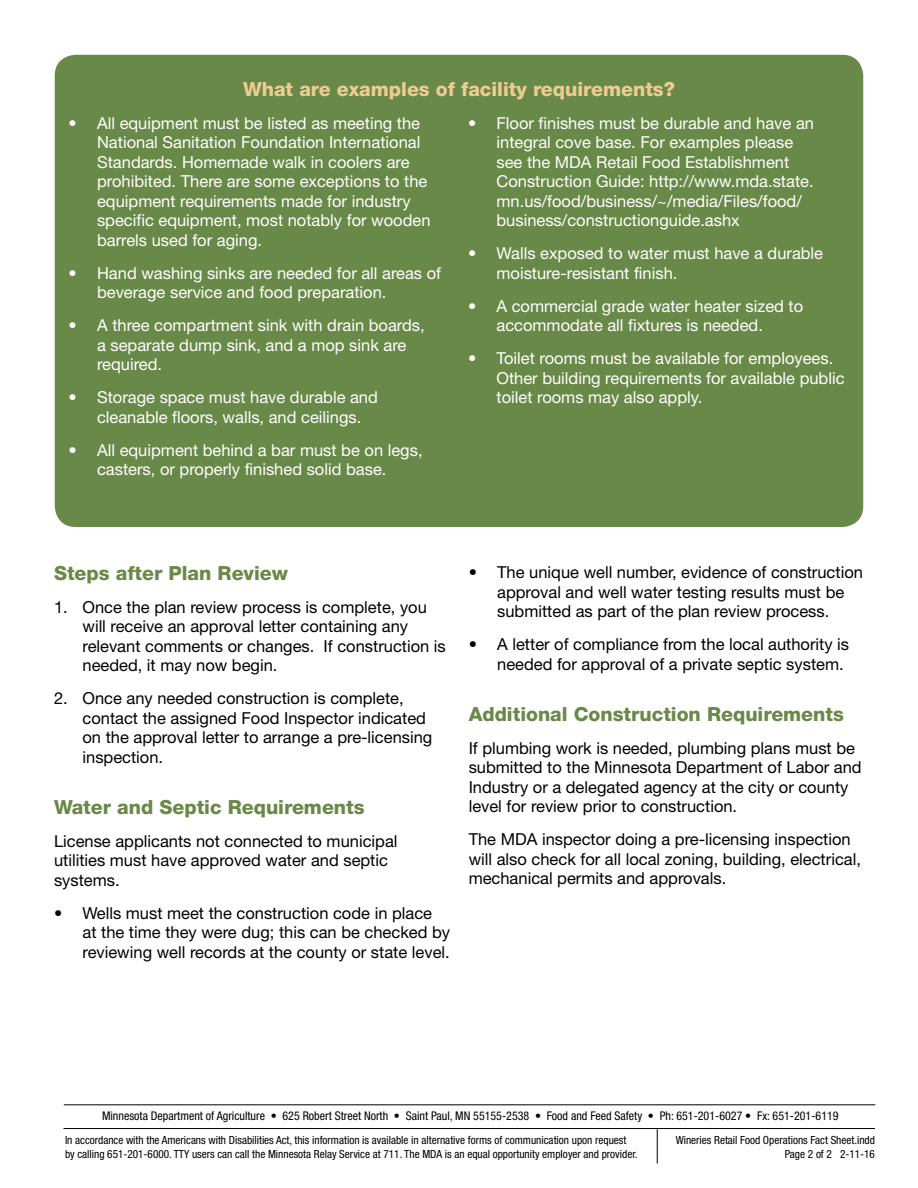
<style>
.page{position:relative;width:918px;height:1188px;background:#fff}
.page>*{position:absolute;margin:0;border:0;box-sizing:border-box;transform-origin:0 0}
.t1{font:800 19.5px "Helvetica Neue";color:#698948}
.t2{font:800 19.5px "Helvetica Neue";color:#efcc94}
.t3{font:16.5px/19.5px "Helvetica Neue";color:#fff}
.t4{font:16.5px/19.5px "Helvetica Neue";color:#000}
.t5{font:condensed 12px "Helvetica Neue";color:#000}
.t6{font:condensed 11.25px/13.5px "Helvetica Neue";color:#000;text-align:right}
</style>
<div class="page">
<div style="left:55px;top:55px;width:808px;height:472px;background:#698948;border-radius:21px"></div>
<hr style="left:657px;top:1129px;width:1px;height:35px;background:#000">
<hr style="left:64px;top:1128px;width:811px;height:1px;background:#000">
<hr style="left:64px;top:1104px;width:811px;height:1px;background:#000">
<p class="t2" style="left:243px;top:77px;width:433px">What are examples of facility requirements?</p>
<p class="t3" style="left:97px;top:113px;width:335px;text-indent:-28px">• All equipment must be listed as meeting the National Sanitation Foundation International Standards. Homemade walk in coolers are prohibited. There are some exceptions to the equipment requirements made for industry specific equipment, most notably for wooden barrels used for aging.</p>
<p class="t3" style="left:97px;top:263px;width:346px;text-indent:-28px">• Hand washing sinks are needed for all areas of beverage service and food preparation.</p>
<p class="t3" style="left:97px;top:315px;width:329px;text-indent:-28px">• A three compartment sink with drain boards, a separate dump sink, and a mop sink are required.</p>
<p class="t3" style="left:97px;top:387px;width:282px;text-indent:-28px">• Storage space must have durable and cleanable floors, walls, and ceilings.</p>
<p class="t3" style="left:69px;top:440px;width:356px;text-align:center">• All equipment behind a bar must be on legs, casters, or properly finished solid base.</p>
<p class="t3" style="left:496px;top:113px;width:319px;text-indent:-28px">• Floor finishes must be durable and have an integral cove base. For examples please see the MDA Retail Food Establishment Construction Guide: http://www.mda.state. mn.us/food/business/~/media/Files/food/ business/constructionguide.ashx</p>
<p class="t3" style="left:496px;top:243px;width:328px;text-indent:-28px">• Walls exposed to water must have a durable moisture-resistant finish.</p>
<p class="t3" style="left:496px;top:296px;width:308px;text-indent:-28px">• A commercial grade water heater sized to accommodate all fixtures is needed.</p>
<p class="t3" style="left:496px;top:348px;width:350px;text-indent:-28px">• Toilet rooms must be available for employees.<br>Other building requirements for available public toilet rooms may also apply.</p>
<p class="t1" style="left:54px;top:561px;width:236px">Steps after Plan Review</p>
<p class="t4" style="left:82px;top:597px;width:365px;text-indent:-28px">1. Once the plan review process is complete, you will receive an approval letter containing any relevant comments or changes. If construction is needed, it may now begin.</p>
<p class="t4" style="left:82px;top:689px;width:351px;text-indent:-28px">2. Once any needed construction is complete, contact the assigned Food Inspector indicated on the approval letter to arrange a pre-licensing inspection.</p>
<p class="t1" style="left:54px;top:795px;width:312px">Water and Septic Requirements</p>
<p class="t4" style="left:54px;top:831px;width:345px">License applicants not connected to municipal utilities must have approved water and septic systems.</p>
<p class="t4" style="left:82px;top:903px;width:369px;text-indent:-28px">• Wells must meet the construction code in place at the time they were dug; this can be checked by reviewing well records at the county or state level.</p>
<p class="t4" style="left:469px;top:562px;width:396px;text-align:center">• The unique well number, evidence of construction approval and well water testing results must be submitted as part of the plan review process.</p>
<p class="t4" style="left:497px;top:634px;width:354px;text-indent:-28px">• A letter of compliance from the local authority is needed for approval of a private septic system.</p>
<p class="t1" style="left:469px;top:702px;width:377px">Additional Construction Requirements</p>
<p class="t4" style="left:469px;top:738px;width:395px">If plumbing work is needed, plumbing plans must be submitted to the Minnesota Department of Labor and Industry or a delegated agency at the city or county level for review prior to construction.</p>
<p class="t4" style="left:469px;top:829px;width:394px">The MDA inspector doing a pre-licensing inspection will also check for all local zoning, building, electrical, mechanical permits and approvals.</p>
<p class="t5" style="left:102px;top:1109px;width:738px">Minnesota Department of Agriculture • 625 Robert Street North • Saint Paul, MN 55155-2538 • Food and Feed Safety • Ph: 651-201-6027 • Fx: 651-201-6119</p>
<p class="t6" style="left:65px;top:1133px;width:574px;text-align:left">In accordance with the Americans with Disabilities Act, this information is available in alternative forms of communication upon request by calling 651-201-6000. TTY users can call the Minnesota Relay Service at 711. The MDA is an equal opportunity employer and provider.</p>
<p class="t6" style="left:676px;top:1133px;width:201px">Wineries Retail Food Operations Fact Sheet.indd<br>Page 2 of 2 2-11-16</p>
</div>
